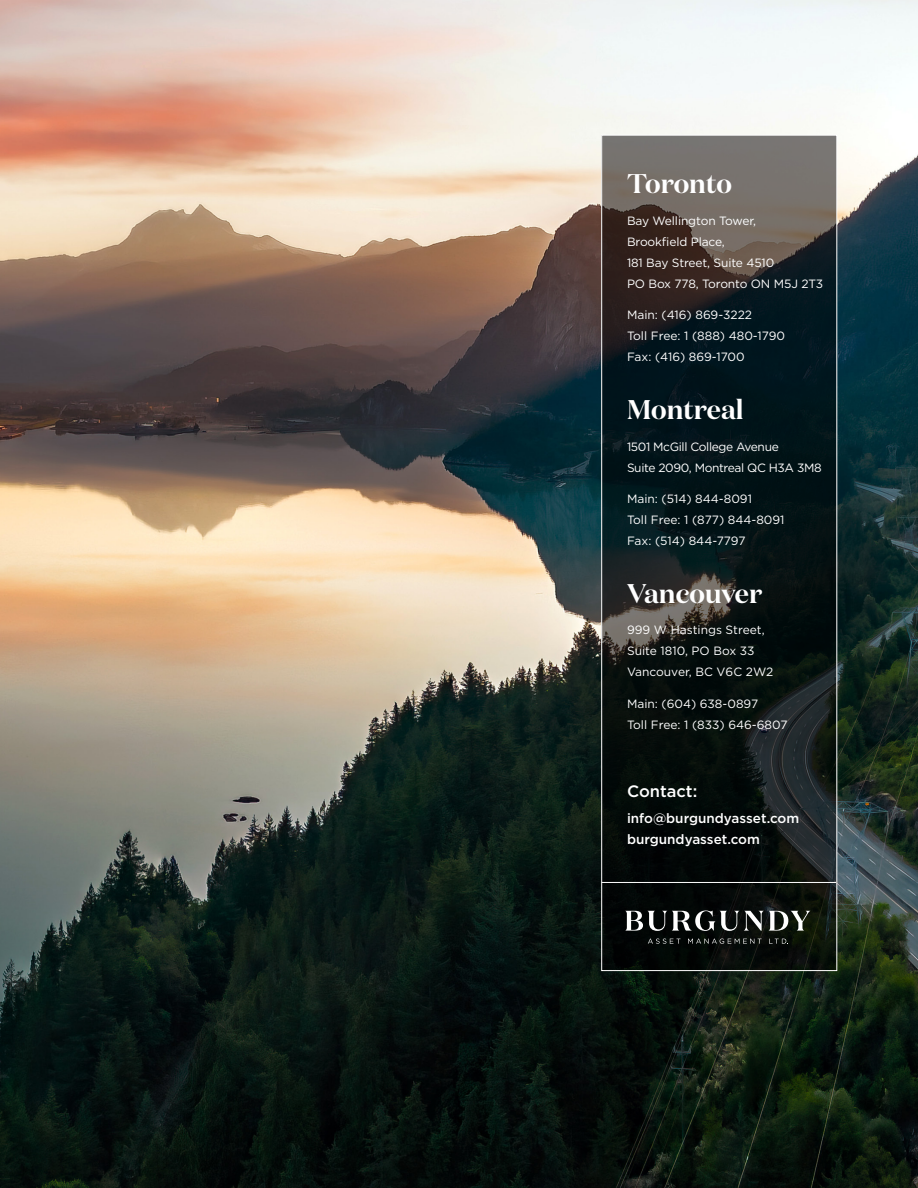
<style>
.page{position:relative;width:918px;height:1188px;background:#fff}
.page>*{position:absolute;margin:0;border:0;box-sizing:border-box;transform-origin:0 0}
.NEW-2021-Subheading{font:600 27px "Domaine Display";color:#fff}
.New-Inner-Subheading{font:500 16.5px "Gotham";color:#fff}
.NEW_2021-BodyCopy{font:500 13.5px/21px "Gotham";color:#fff}
.NEW_2021-BodyCopy-2{font:12px/21px "Gotham";letter-spacing:-.01em;color:#fff}
.NEW_2021-BodyCopy-3{font:12px/21px "Gotham";letter-spacing:-.03em;color:#fff}
</style>
<div class="page">
<img style="left:0;top:0;width:918px;height:1188px">
<svg style="left:604px;top:137px;width:231px;height:832px;background:#1a2121"></svg>
<hr style="left:602px;top:882px;width:234px;height:1px;background:#fff">
<svg style="left:625px;top:910px;width:185px;height:21px"></svg>
<svg style="left:648px;top:939px;width:32px;height:5px"></svg>
<svg style="left:688px;top:939px;width:74px;height:5px"></svg>
<svg style="left:769px;top:939px;width:19px;height:5px"></svg>
<p class="NEW-2021-Subheading" style="left:627px;top:166px;width:107px">Toronto</p>
<p class="NEW_2021-BodyCopy-2" style="left:627px;top:210px;width:198px">Bay Wellington Tower,<br>Brookfield Place,<br>181 Bay Street, Suite 4510<br>PO Box 778, Toronto ON M5J 2T3</p>
<p class="NEW_2021-BodyCopy-2" style="left:627px;top:304px;width:160px">Main: (416) 869-3222<br>Toll Free: 1 (888) 480-1790<br>Fax: (416) 869-1700</p>
<p class="NEW-2021-Subheading" style="left:627px;top:392px;width:118px">Montreal</p>
<p class="NEW_2021-BodyCopy-3" style="left:627px;top:436px;width:196px">1501 McGill College Avenue<br>Suite 2090, Montreal QC H3A 3M8</p>
<p class="NEW_2021-BodyCopy-2" style="left:627px;top:488px;width:159px">Main: (514) 844-8091<br>Toll Free: 1 (877) 844-8091<br>Fax: (514) 844-7797</p>
<p class="NEW-2021-Subheading" style="left:627px;top:576px;width:137px">Vancouver</p>
<p class="NEW_2021-BodyCopy-2" style="left:627px;top:619px;width:148px">999 W Hastings Street,<br>Suite 1810, PO Box 33<br>Vancouver, BC V6C 2W2</p>
<p class="NEW_2021-BodyCopy-2" style="left:627px;top:693px;width:162px">Main: (604) 638-0897<br>Toll Free: 1 (833) 646-6807</p>
<p class="New-Inner-Subheading" style="left:627px;top:780px;width:72px">Contact:</p>
<p class="NEW_2021-BodyCopy" style="left:627px;top:808px;width:174px">info@burgundyasset.com burgundyasset.com</p>
</div>
